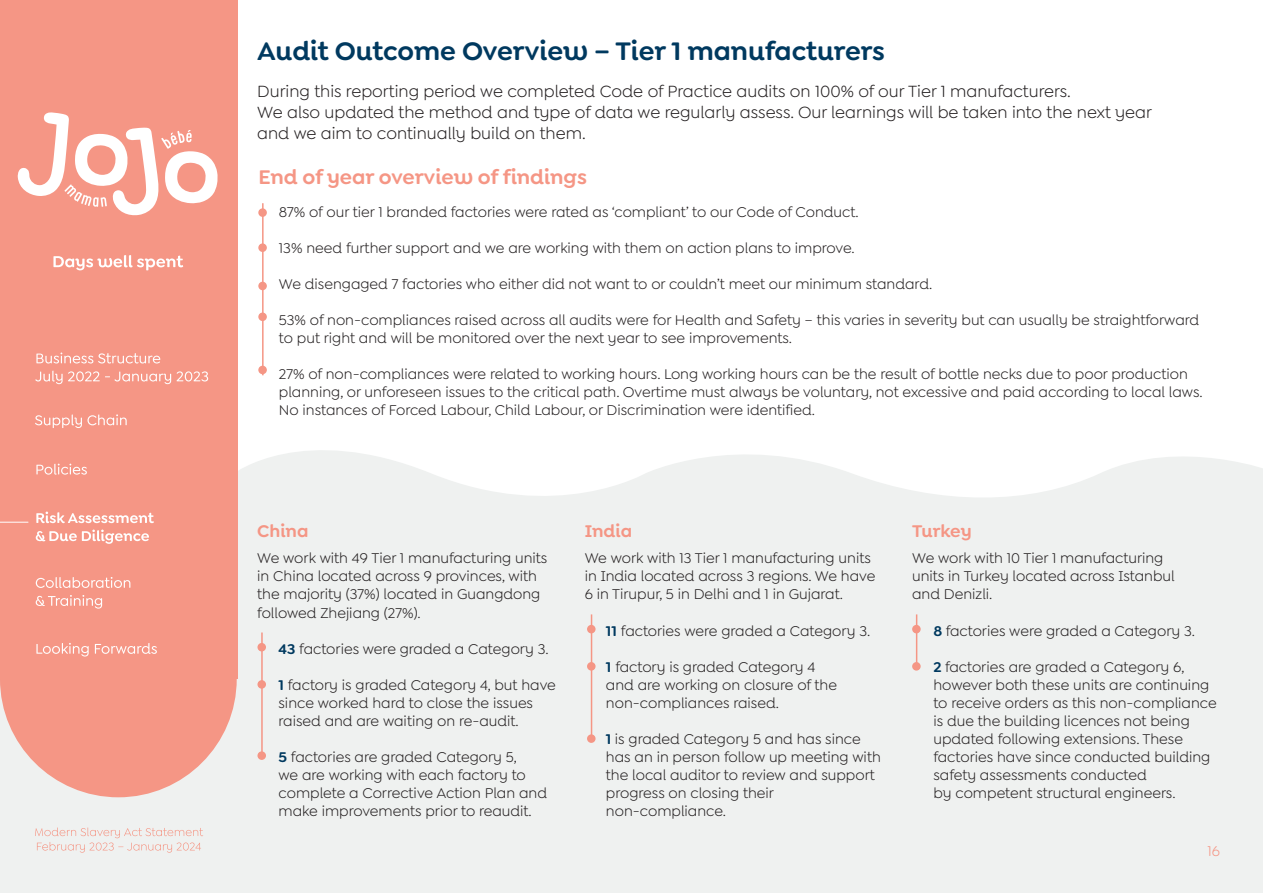
<style>
.page{position:relative;width:1263px;height:893px;background:#fff}
.page>*{position:absolute;margin:0;border:0;box-sizing:border-box;transform-origin:0 0}
.t1{font:600 27px "Goldplay Alt";color:#00395f}
.t2{font:600 21px "Goldplay Alt";color:#f59685}
.t3{font:600 18px "Goldplay Alt";color:#f59685}
.t4{font:17.25px "Goldplay";color:#231f20}
.t5{font:15px/18px "Goldplay";color:#231f20}
.t6{font:15px "Goldplay";color:#f59685}
.s1{font-family:"Goldplay Alt";font-weight:600;color:#00395f}
</style>
<div class="page">
<svg style="left:237px;top:421px;width:1026px;height:83px"></svg>
<div style="left:0;top:504px;width:1263px;height:389px;background:#eff1f0"></div>
<hr style="left:262px;top:203px;width:2px;height:172px;background:#f59685">
<div style="left:259px;top:209px;width:7px;height:7px;background:#f59685;border-radius:50%"></div>
<div style="left:258px;top:208px;width:9px;height:9px;border:2px solid #f59685;border-radius:50%"></div>
<div style="left:259px;top:244px;width:7px;height:7px;background:#f59685;border-radius:50%"></div>
<div style="left:258px;top:243px;width:9px;height:9px;border:2px solid #f59685;border-radius:50%"></div>
<div style="left:259px;top:282px;width:7px;height:7px;background:#f59685;border-radius:50%"></div>
<div style="left:258px;top:282px;width:9px;height:8px;border:2px solid #f59685;border-radius:50%"></div>
<div style="left:259px;top:313px;width:7px;height:7px;background:#f59685;border-radius:50%"></div>
<div style="left:258px;top:313px;width:9px;height:8px;border:2px solid #f59685;border-radius:50%"></div>
<div style="left:259px;top:366px;width:7px;height:7px;background:#f59685;border-radius:50%"></div>
<div style="left:258px;top:366px;width:9px;height:8px;border:2px solid #f59685;border-radius:50%"></div>
<hr style="left:261px;top:632px;width:2px;height:123px;background:#f59685">
<div style="left:258px;top:644px;width:7px;height:7px;background:#f59685;border-radius:50%"></div>
<div style="left:257px;top:643px;width:9px;height:8px;border:2px solid #f59685;border-radius:50%"></div>
<div style="left:258px;top:681px;width:7px;height:7px;background:#f59685;border-radius:50%"></div>
<div style="left:257px;top:680px;width:9px;height:9px;border:2px solid #f59685;border-radius:50%"></div>
<div style="left:258px;top:752px;width:7px;height:7px;background:#f59685;border-radius:50%"></div>
<div style="left:257px;top:751px;width:9px;height:9px;border:2px solid #f59685;border-radius:50%"></div>
<hr style="left:591px;top:614px;width:1px;height:121px;background:#f59685">
<div style="left:588px;top:626px;width:7px;height:7px;background:#f59685;border-radius:50%"></div>
<div style="left:587px;top:625px;width:8px;height:8px;border:2px solid #f59685;border-radius:50%"></div>
<div style="left:588px;top:663px;width:7px;height:7px;background:#f59685;border-radius:50%"></div>
<div style="left:587px;top:662px;width:8px;height:9px;border:2px solid #f59685;border-radius:50%"></div>
<div style="left:588px;top:735px;width:7px;height:7px;background:#f59685;border-radius:50%"></div>
<div style="left:587px;top:734px;width:8px;height:9px;border:2px solid #f59685;border-radius:50%"></div>
<hr style="left:916px;top:614px;width:1px;height:51px;background:#f59685">
<div style="left:913px;top:626px;width:7px;height:7px;background:#f59685;border-radius:50%"></div>
<div style="left:912px;top:625px;width:9px;height:8px;border:2px solid #f59685;border-radius:50%"></div>
<div style="left:913px;top:663px;width:7px;height:7px;background:#f59685;border-radius:50%"></div>
<div style="left:912px;top:662px;width:9px;height:9px;border:2px solid #f59685;border-radius:50%"></div>
<svg style="left:35px;top:827px;width:168px;height:26px"></svg>
<div style="left:0;top:0;width:237px;height:679px;background:#f59685"></div>
<div style="left:0;top:561px;width:237px;height:236px;background:#f59685;border-radius:50%"></div>
<svg style="left:17px;top:112px;width:201px;height:104px"></svg>
<svg style="left:53px;top:255px;width:130px;height:15px"></svg>
<svg style="left:36px;top:643px;width:121px;height:13px"></svg>
<svg style="left:36px;top:595px;width:66px;height:14px"></svg>
<svg style="left:36px;top:577px;width:94px;height:11px"></svg>
<svg style="left:35px;top:371px;width:173px;height:13px"></svg>
<svg style="left:36px;top:352px;width:124px;height:11px"></svg>
<svg style="left:35px;top:414px;width:92px;height:14px"></svg>
<svg style="left:36px;top:464px;width:51px;height:11px"></svg>
<svg style="left:36px;top:530px;width:113px;height:14px"></svg>
<svg style="left:36px;top:512px;width:118px;height:11px"></svg>
<svg style="left:0;top:522px;width:28px;height:1px"></svg>
<p class="t1" style="left:257px;top:35px;width:629px">Audit Outcome Overview – Tier 1 manufacturers</p>
<p class="t4" style="left:257px;top:82px;width:815px">During this reporting period we completed Code of Practice audits on 100% of our Tier 1 manufacturers.</p>
<p class="t4" style="left:257px;top:103px;width:896px">We also updated the method and type of data we regularly assess. Our learnings will be taken into the next year</p>
<p class="t4" style="left:257px;top:123px;width:330px">and we aim to continually build on them.</p>
<p class="t2" style="left:258px;top:164px;width:330px">End of year overview of findings</p>
<p class="t5" style="left:279px;top:203px;width:581px">87% of our tier 1 branded factories were rated as ‘compliant’ to our Code of Conduct.</p>
<p class="t5" style="left:279px;top:239px;width:577px">13% need further support and we are working with them on action plans to improve.</p>
<p class="t5" style="left:279px;top:275px;width:655px">We disengaged 7 factories who either did not want to or couldn’t meet our minimum standard.</p>
<p class="t5" style="left:279px;top:311px;width:922px">53% of non-compliances raised across all audits were for Health and Safety – this varies in severity but can usually be straightforward to put right and will be monitored over the next year to see improvements.</p>
<p class="t5" style="left:279px;top:365px;width:925px">27% of non-compliances were related to working hours. Long working hours can be the result of bottle necks due to poor production planning, or unforeseen issues to the critical path. Overtime must always be voluntary, not excessive and paid according to local laws.</p>
<p class="t5" style="left:279px;top:401px;width:538px">No instances of Forced Labour, Child Labour, or Discrimination were identified.</p>
<p class="t3" style="left:257px;top:520px;width:53px">China</p>
<p class="t5" style="left:257px;top:549px;width:292px">We work with 49 Tier 1 manufacturing units in China located across 9 provinces, with the majority (37%) located in Guangdong followed Zhejiang (27%).</p>
<p class="t5" style="left:279px;top:639px;width:272px"><span class="s1">43</span> factories were graded a Category 3.</p>
<p class="t5" style="left:279px;top:675px;width:279px"><span class="s1">1</span> factory is graded Category 4, but have since worked hard to close the issues raised and are waiting on re-audit.</p>
<p class="t5" style="left:279px;top:747px;width:270px"><span class="s1">5</span> factories are graded Category 5,<br>we are working with each factory to complete a Corrective Action Plan and make improvements prior to reaudit.</p>
<p class="t3" style="left:585px;top:520px;width:49px">India</p>
<p class="t5" style="left:585px;top:549px;width:288px">We work with 13 Tier 1 manufacturing units</p>
<p class="t5" style="left:585px;top:567px;width:292px">in India located across 3 regions. We have</p>
<p class="t5" style="left:585px;top:585px;width:260px">6 in Tirupur, 5 in Delhi and 1 in Gujarat.</p>
<p class="t5" style="left:606px;top:621px;width:266px"><span class="s1">11</span> factories were graded a Category 3.</p>
<p class="t5" style="left:606px;top:657px;width:233px"><span class="s1">1</span> factory is graded Category 4 and are working on closure of the</p>
<p class="t5" style="left:606px;top:693px;width:174px">non-compliances raised.</p>
<p class="t5" style="left:606px;top:729px;width:276px"><span class="s1">1</span> is graded Category 5 and has since has an in person follow up meeting with the local auditor to review and support progress on closing their</p>
<p class="t5" style="left:606px;top:801px;width:122px">non-compliance.</p>
<p class="t3" style="left:912px;top:520px;width:61px">Turkey</p>
<p class="t5" style="left:912px;top:549px;width:253px">We work with 10 Tier 1 manufacturing</p>
<p class="t5" style="left:912px;top:567px;width:264px">units in Turkey located across Istanbul</p>
<p class="t5" style="left:912px;top:585px;width:82px">and Denizli.</p>
<p class="t5" style="left:933px;top:621px;width:263px"><span class="s1">8</span> factories were graded a Category 3.</p>
<p class="t5" style="left:933px;top:657px;width:285px"><span class="s1">2</span> factories are graded a Category 6, however both these units are continuing to receive orders as this non-compliance is due the building licences not being updated following extensions. These factories have since conducted building safety assessments conducted<br>by competent structural engineers.</p>
<p class="t6" style="left:1207px;top:843px;width:14px">16</p>
</div>
